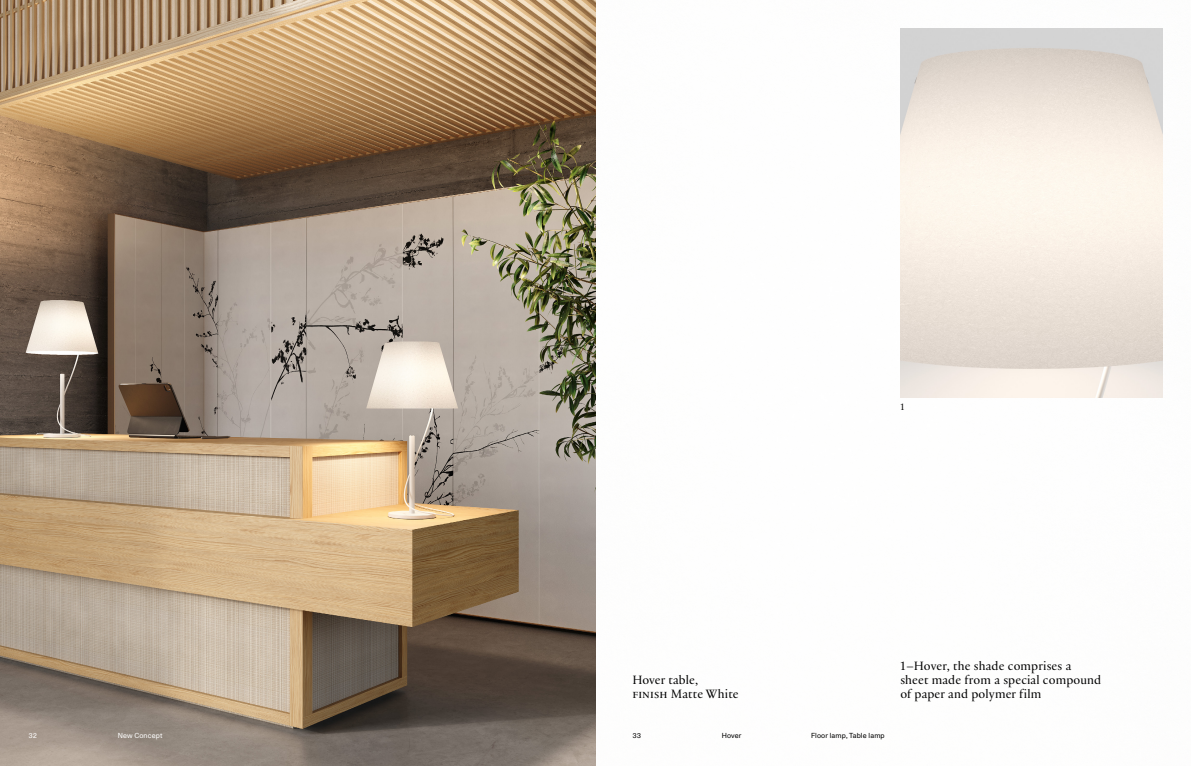
<style>
.page{position:relative;width:1191px;height:766px;background:#fff}
.page>*{position:absolute;margin:0;border:0;box-sizing:border-box;transform-origin:0 0}
.t1{font:13px/14px "Practice";letter-spacing:.01em;color:#000}
.t2{font:10px "Practice";color:#000}
.t3{font:7px "Unica 77 LL";letter-spacing:.025em;color:#000}
.t4{font:7px "Unica 77 LL";letter-spacing:.025em;color:#fff}
</style>
<div class="page">
<img style="left:0;top:0;width:595px;height:765px">
<p class="t2" style="left:900px;top:400px;width:5px">1</p>
<p class="t1" style="left:632px;top:672px;width:108px">Hover table,<br>Finish Matte White</p>
<p class="t4" style="left:28px;top:730px;width:10px">32</p>
<p class="t4" style="left:118px;top:730px;width:46px">New Concept</p>
<p class="t3" style="left:632px;top:730px;width:10px">33</p>
<p class="t3" style="left:721px;top:730px;width:21px">Hover</p>
<p class="t3" style="left:811px;top:730px;width:75px">Floor lamp, Table lamp</p>
<p class="t1" style="left:900px;top:658px;width:202px">1 –Hover, the shade comprises a sheet made from a special compound of paper and polymer film</p>
</div>
